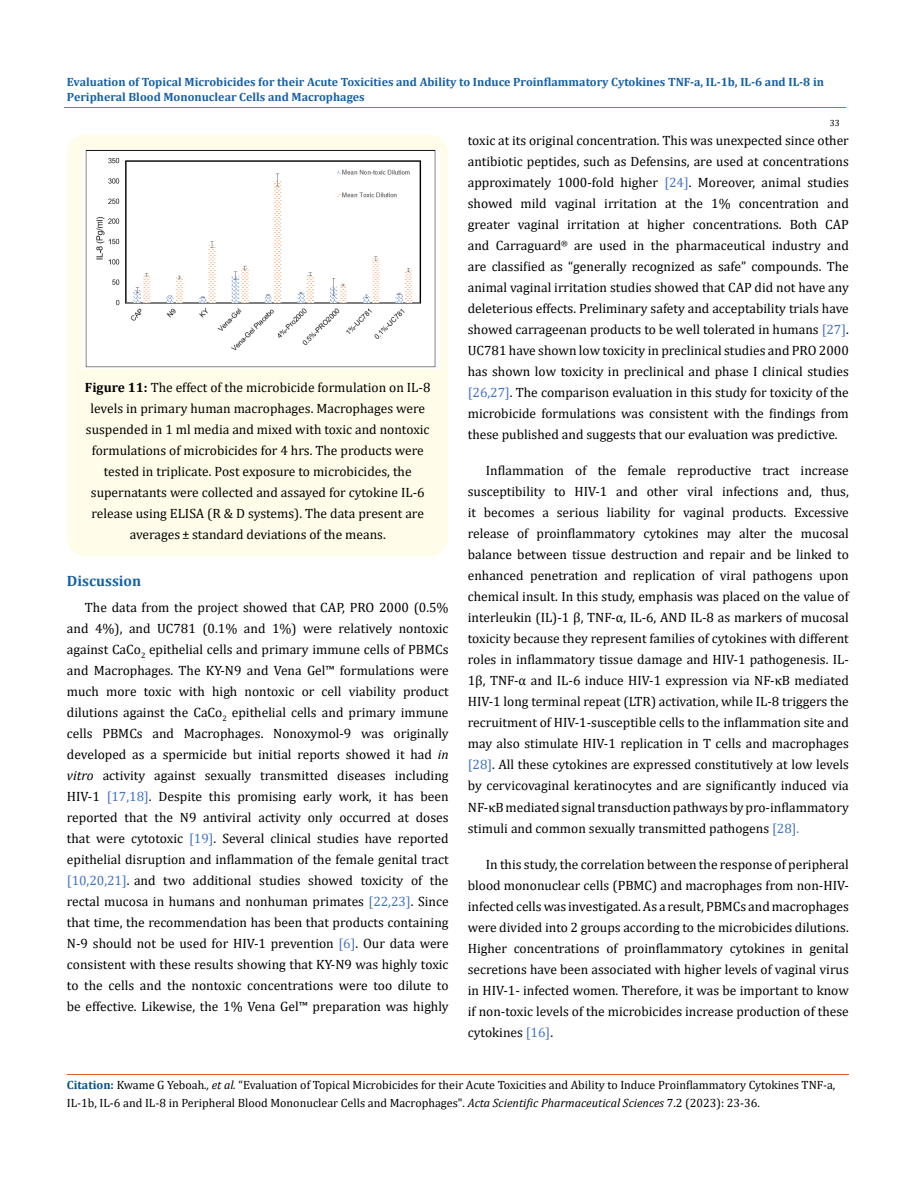
<style>
.page{position:relative;width:917px;height:1188px;background:#fff}
.page>*{position:absolute;margin:0;border:0;box-sizing:border-box;transform-origin:0 0}
.t1{font:700 15px "Cambria";color:#1560a6}
.t2{font:13.5px/21px "Cambria";color:#000;text-align:justify}
.t3{font:12px/18px "Cambria";color:#000}
.t4{font:700 12px/15px "Cambria";color:#1560a6}
.t5{font:9px "Cambria";color:#000}
.s1{font-weight:700}
.s2{font-style:italic}
.s3{color:#4472c4}
.s4{font-weight:700;color:#035089}
</style>
<div class="page">
<div style="left:67px;top:135px;width:381px;height:421px;background:#fffde9;border-radius:18px"></div>
<img style="left:83px;top:149px;width:356px;height:219px">
<hr style="left:64px;top:108px;width:781px;height:1px;background:#e05d1a">
<hr style="left:67px;top:1074px;width:781px;height:1px;background:#e05d1a">
<p class="t4" style="left:67px;top:74px;width:758px">Evaluation of Topical Microbicides for their Acute Toxicities and Ability to Induce Proinflammatory Cytokines TNF-a, IL-1b, IL-6 and IL-8 in<br>Peripheral Blood Mononuclear Cells and Macrophages</p>
<p class="t2" style="left:85px;top:376px;width:347px;text-align:center"><span class="s1">Figure 11:</span> The effect of the microbicide formulation on IL-8 levels in primary human macrophages. Macrophages were suspended in 1 ml media and mixed with toxic and nontoxic formulations of microbicides for 4 hrs. The products were tested in triplicate. Post exposure to microbicides, the supernatants were collected and assayed for cytokine IL-6 release using ELISA (R &amp; D systems). The data present are averages standard deviations of the means.</p>
<p class="t2" style="left:182px;top:524px;width:9px">±</p>
<p class="t1" style="left:67px;top:571px;width:76px">Discussion</p>
<p class="t2" style="left:67px;top:597px;width:383px;text-indent:18px">The data from the project showed that CAP, PRO 2000 (0.5% and 4%), and UC781 (0.1% and 1%) were relatively nontoxic against CaCo<sub>2</sub> epithelial cells and primary immune cells of PBMCs and Macrophages. The KY-N9 and Vena Gel™ formulations were much more toxic with high nontoxic or cell viability product dilutions against the CaCo<sub>2</sub> epithelial cells and primary immune cells PBMCs and Macrophages. Nonoxymol-9 was originally developed as a spermicide but initial reports showed it had <span class="s2">in vitro</span> activity against sexually transmitted diseases including HIV-1 <span class="s3">[17,18]</span>. Despite this promising early work, it has been reported that the N9 antiviral activity only occurred at doses that were cytotoxic <span class="s3">[19]</span>. Several clinical studies have reported epithelial disruption and inflammation of the female genital tract <span class="s3">[10,20,21]</span>. and two additional studies showed toxicity of the rectal mucosa in humans and nonhuman primates <span class="s3">[22,23]</span>. Since that time, the recommendation has been that products containing N-9 should not be used for HIV-1 prevention <span class="s3">[6]</span>. Our data were consistent with these results showing that KY-N9 was highly toxic to the cells and the nontoxic concentrations were too dilute to be effective. Likewise, the 1% Vena Gel™ preparation was highly</p>
<p class="t5" style="left:829px;top:118px;width:11px">33</p>
<p class="t2" style="left:468px;top:130px;width:382px">toxic at its original concentration. This was unexpected since other antibiotic peptides, such as Defensins, are used at concentrations approximately 1000-fold higher <span class="s3">[24]</span>. Moreover, animal studies showed mild vaginal irritation at the 1% concentration and greater vaginal irritation at higher concentrations. Both CAP and Carraguard<sup>®</sup> are used in the pharmaceutical industry and are classified as “generally recognized as safe” compounds. The animal vaginal irritation studies showed that CAP did not have any deleterious effects. Preliminary safety and acceptability trials have showed carrageenan products to be well tolerated in humans <span class="s3">[27]</span>.<br>UC781 have shown low toxicity in preclinical studies and PRO 2000 has shown low toxicity in preclinical and phase I clinical studies <span class="s3">[26,27]</span>. The comparison evaluation in this study for toxicity of the microbicide formulations was consistent with the findings from these published and suggests that our evaluation was predictive.</p>
<p class="t2" style="left:468px;top:460px;width:382px;text-indent:18px">Inflammation of the female reproductive tract increase susceptibility to HIV-1 and other viral infections and, thus, it becomes a serious liability for vaginal products. Excessive release of proinflammatory cytokines may alter the mucosal balance between tissue destruction and repair and be linked to enhanced penetration and replication of viral pathogens upon chemical insult. In this study, emphasis was placed on the value of interleukin (IL)-1 β, TNF-α, IL-6, AND IL-8 as markers of mucosal toxicity because they represent families of cytokines with different roles in inflammatory tissue damage and HIV-1 pathogenesis. IL-1β, TNF-α and IL-6 induce HIV-1 expression via NF-κB mediated HIV-1 long terminal repeat (LTR) activation, while IL-8 triggers the recruitment of HIV-1-susceptible cells to the inflammation site and may also stimulate HIV-1 replication in T cells and macrophages <span class="s3">[28]</span>. All these cytokines are expressed constitutively at low levels by cervicovaginal keratinocytes and are significantly induced via NF-κB mediated signal transduction pathways by pro-inflammatory stimuli and common sexually transmitted pathogens <span class="s3">[28].</span></p>
<p class="t2" style="left:468px;top:853px;width:382px;text-indent:18px">In this study, the correlation between the response of peripheral blood mononuclear cells (PBMC) and macrophages from non-HIV&shy;infected cells was investigated. As a result, PBMCs and macrophages were divided into 2 groups according to the microbicides dilutions.<br>Higher concentrations of proinflammatory cytokines in genital secretions have been associated with higher levels of vaginal virus in HIV-1- infected women. Therefore, it was be important to know if non-toxic levels of the microbicides increase production of these cytokines <span class="s3">[16]</span>.</p>
<p class="t3" style="left:67px;top:1076px;width:769px"><span class="s4">Citation:</span> Kwame G Yeboah<span class="s2">., et al.</span> “Evaluation of Topical Microbicides for their Acute Toxicities and Ability to Induce Proinflammatory Cytokines TNF-a,<br>IL-1b, IL-6 and IL-8 in Peripheral Blood Mononuclear Cells and Macrophages". <span class="s2">Acta Scientific Pharmaceutical Sciences</span> 7.2 (2023): 23-36.</p>
</div>
